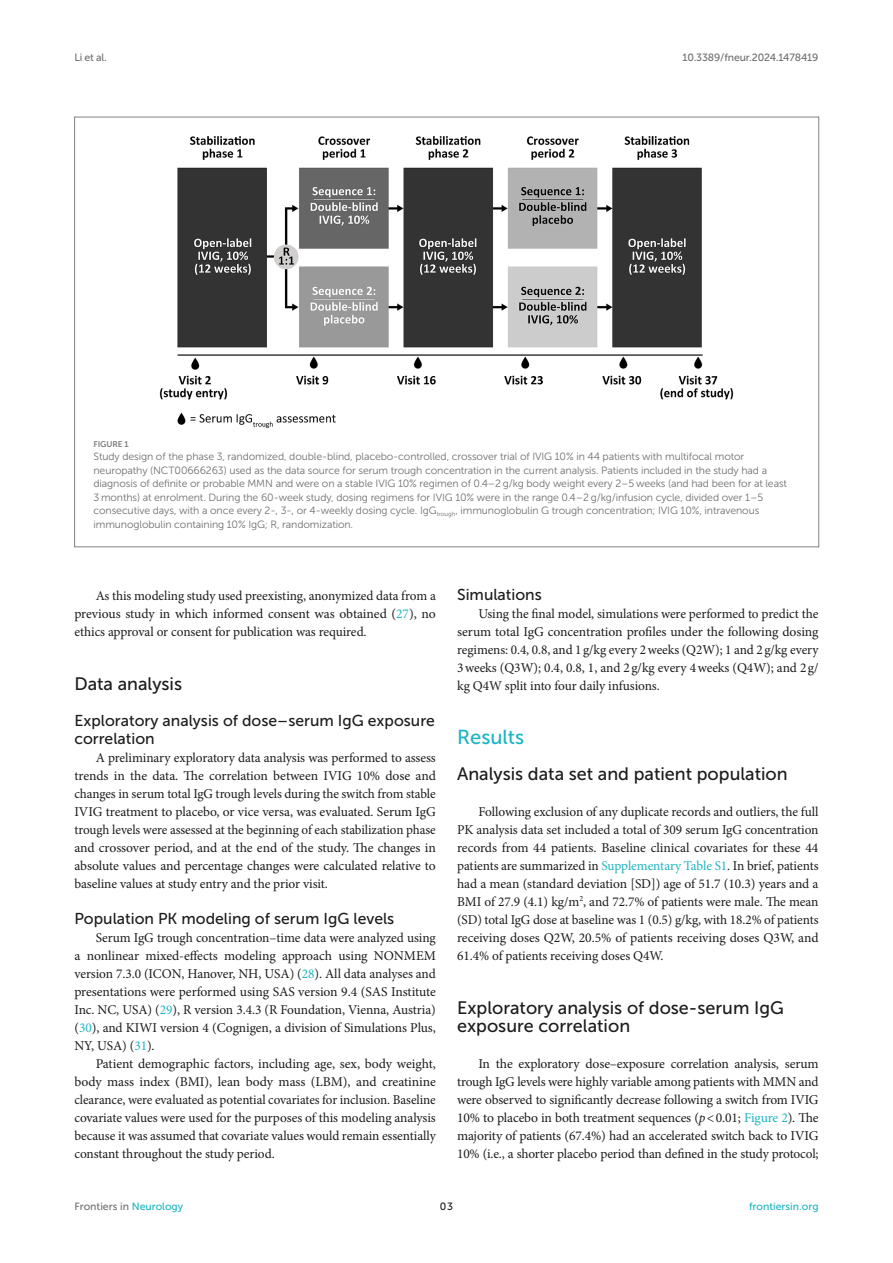
<style>
.page{position:relative;width:893px;height:1263px;background:#fff}
.page>*{position:absolute;margin:0;border:0;box-sizing:border-box;transform-origin:0 0}
.HEAD_1{font:20.25px "Museo Sans 500";color:#1db5c3}
.HEAD_2{font:18px/18px "Museo Sans 500";color:#1b1c1b}
.HEAD_2_after_HEAD_1{font:18px "Museo Sans 500";color:#1b1c1b}
.HEAD_3_after_HEAD_2{font:15.75px/18px "Museo Sans 500";color:#1b1c1b}
.HEAD_3{font:15.75px "Museo Sans 500";color:#1b1c1b}
.TEXT_FLUSH{font:13.5px/18px "Minion Pro";letter-spacing:-.005em;color:#1b1c1b;text-align:justify}
.TEXT{font:13.5px/18px "Minion Pro";letter-spacing:-.005em;color:#1b1c1b;text-align:justify}
.FIG_LEG{font:10.5px/13.5px "Museo Sans 300";letter-spacing:-.01em;color:#706f70}
.t1{font:10.5px "Museo Sans 500";letter-spacing:-.015em;color:#706f70}
.t2{font:10.5px "Museo Sans 500";color:#1db5c3}
.t3{font:10.5px "Museo Sans 500";color:#1b1c1b}
.FIG_HD{font:8.25px "Museo Sans 700";letter-spacing:-.01em;color:#7e7f7f}
.s1{color:#1db5c3}
.s2{font-style:italic}
</style>
<div class="page">
<img style="left:160px;top:136px;width:574px;height:292px">
<p class="t1" style="left:74px;top:51px;width:34px">Li et al.</p>
<p class="t1" style="left:682px;top:51px;width:138px">10.3389/fneur.2024.1478419</p>
<p class="FIG_HD" style="left:94px;top:439px;width:37px">FIGURE 1</p>
<p class="FIG_LEG" style="left:94px;top:450px;width:695px">Study design of the phase 3, randomized, double-blind, placebo-controlled, crossover trial of IVIG 10% in 44 patients with multifocal motor neuropathy (NCT00666263) used as the data source for serum trough concentration in the current analysis. Patients included in the study had a diagnosis of definite or probable MMN and were on a stable IVIG 10% regimen of 0.4–2 g/kg body weight every 2–5 weeks (and had been for at least 3 months) at enrolment. During the 60-week study, dosing regimens for IVIG 10% were in the range 0.4–2 g/kg/infusion cycle, divided over 1–5 consecutive days, with a once every 2-, 3-, or 4-weekly dosing cycle. IgG<sub>trough</sub>, immunoglobulin G trough concentration; IVIG 10%, intravenous immunoglobulin containing 10% IgG; R, randomization.</p>
<p class="TEXT" style="left:74px;top:587px;width:363px;text-indent:21px">As this modeling study used preexisting, anonymized data from a previous study in which informed consent was obtained (<span class="s1">27</span>), no ethics approval or consent for publication was required.</p>
<p class="HEAD_2" style="left:74px;top:675px;width:109px">Data analysis</p>
<p class="HEAD_3_after_HEAD_2" style="left:74px;top:712px;width:362px">Exploratory analysis of dose–serum IgG exposure correlation</p>
<p class="TEXT_FLUSH" style="left:74px;top:749px;width:363px;text-indent:21px">A preliminary exploratory data analysis was performed to assess trends in the data. The correlation between IVIG 10% dose and changes in serum total IgG trough levels during the switch from stable IVIG treatment to placebo, or vice versa, was evaluated. Serum IgG trough levels were assessed at the beginning of each stabilization phase and crossover period, and at the end of the study. The changes in absolute values and percentage changes were calculated relative to baseline values at study entry and the prior visit.</p>
<p class="HEAD_3" style="left:74px;top:910px;width:321px">Population PK modeling of serum IgG levels</p>
<p class="TEXT_FLUSH" style="left:74px;top:929px;width:363px;text-indent:21px">Serum IgG trough concentration–time data were analyzed using a nonlinear mixed-effects modeling approach using NONMEM version 7.3.0 (ICON, Hanover, NH, USA) (<span class="s1">28</span>). All data analyses and presentations were performed using SAS version 9.4 (SAS Institute Inc. NC, USA) (<span class="s1">29</span>), R version 3.4.3 (R Foundation, Vienna, Austria) (<span class="s1">30</span>), and KIWI version 4 (Cognigen, a division of Simulations Plus, NY, USA) (<span class="s1">31</span>).</p>
<p class="TEXT" style="left:74px;top:1055px;width:363px;text-indent:21px">Patient demographic factors, including age, sex, body weight, body mass index (BMI), lean body mass (LBM), and creatinine clearance, were evaluated as potential covariates for inclusion. Baseline covariate values were used for the purposes of this modeling analysis because it was assumed that covariate values would remain essentially constant throughout the study period.</p>
<p class="HEAD_3" style="left:457px;top:586px;width:86px">Simulations</p>
<p class="TEXT_FLUSH" style="left:457px;top:605px;width:363px;text-indent:21px">Using the final model, simulations were performed to predict the serum total IgG concentration profiles under the following dosing regimens: 0.4, 0.8, and 1g/kg every 2weeks (Q2W); 1 and 2g/kg every 3weeks (Q3W); 0.4, 0.8, 1, and 2g/kg every 4weeks (Q4W); and 2g/ kg Q4W split into four daily infusions.</p>
<p class="HEAD_1" style="left:457px;top:726px;width:69px">Results</p>
<p class="HEAD_2_after_HEAD_1" style="left:457px;top:764px;width:332px">Analysis data set and patient population</p>
<p class="TEXT_FLUSH" style="left:457px;top:803px;width:363px;text-indent:21px">Following exclusion of any duplicate records and outliers, the full PK analysis data set included a total of 309 serum IgG concentration records from 44 patients. Baseline clinical covariates for these 44 patients are summarized in <span class="s1">Supplementary Table S1</span>. In brief, patients had a mean (standard deviation [SD]) age of 51.7 (10.3) years and a BMI of 27.9 (4.1) kg/m<sup>2</sup>, and 72.7% of patients were male. The mean (SD) total IgG dose at baseline was 1 (0.5) g/kg, with 18.2% of patients receiving doses Q2W, 20.5% of patients receiving doses Q3W, and 61.4% of patients receiving doses Q4W.</p>
<p class="HEAD_2" style="left:457px;top:999px;width:328px">Exploratory analysis of dose-serum IgG exposure correlation</p>
<p class="TEXT_FLUSH" style="left:457px;top:1055px;width:363px;text-indent:21px">In the exploratory dose–exposure correlation analysis, serum trough IgG levels were highly variable among patients with MMN and were observed to significantly decrease following a switch from IVIG 10% to placebo in both treatment sequences (<span class="s2">p</span>&lt;0.01; <span class="s1">Figure 2</span>). The majority of patients (67.4%) had an accelerated switch back to IVIG 10% (i.e., a shorter placebo period than defined in the study protocol;</p>
<p class="t1" style="left:74px;top:1200px;width:110px">Frontiers in <span class="s1">Neurology</span></p>
<p class="t3" style="left:440px;top:1200px;width:15px">03</p>
<p class="t2" style="left:749px;top:1200px;width:71px">frontiersin.org</p>
</div>
